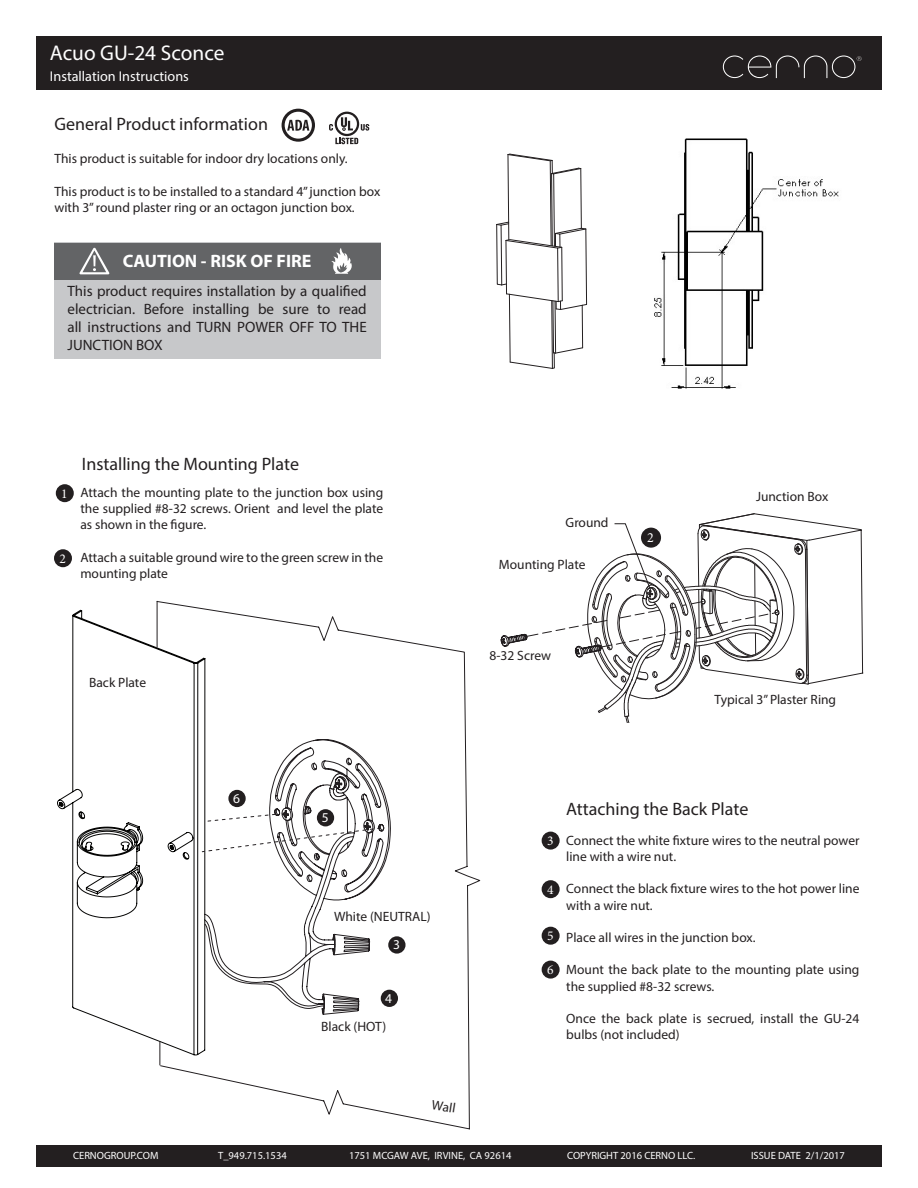
<style>
.page{position:relative;width:918px;height:1188px;background:#fff}
.page>*{position:absolute;margin:0;border:0;box-sizing:border-box;transform-origin:0 0}
.t1{font:21.3px "Myriad Pro";color:#fff}
.t2{font:18px "Myriad Pro";color:#231f20}
.t3{font:700 18px "Myriad Pro";color:#fff}
.t4{font:15px/18px "Myriad Pro";color:#231f20;text-align:justify}
.t5{font:14.25px "Myriad Pro";color:#fff}
.t6{font:13.95px "Minion Pro";color:#fff}
.t7{font:13.5px/16.2px "Myriad Pro";color:#231f20}
.t8{font:13.5px "Minion Pro";color:#fff}
.t9{font:13.5px "Myriad Pro";color:#fff}
.t10{font:10.5px "Myriad Pro";color:#fff}
</style>
<div class="page">
<div style="left:36px;top:36px;width:846px;height:54px;background:#231f20"></div>
<svg style="left:723px;top:55px;width:139px;height:23px"></svg>
<div style="left:36px;top:1145px;width:846px;height:21px;background:#231f20"></div>
<svg style="left:501px;top:514px;width:362px;height:209px"></svg>
<div style="left:641px;top:528px;width:20px;height:20px;background:#231f20;border-radius:50%"></div>
<svg style="left:496px;top:154px;width:91px;height:215px"></svg>
<svg style="left:335px;top:138px;width:23px;height:6px"></svg>
<svg style="left:361px;top:124px;width:8px;height:7px"></svg>
<svg style="left:335px;top:112px;width:24px;height:24px"></svg>
<svg style="left:337px;top:114px;width:20px;height:20px"></svg>
<svg style="left:341px;top:117px;width:12px;height:13px"></svg>
<svg style="left:329px;top:124px;width:4px;height:7px"></svg>
<svg style="left:282px;top:109px;width:33px;height:33px"></svg>
<div style="left:54px;top:243px;width:326px;height:116px;background:#c7c8ca"></div>
<div style="left:54px;top:243px;width:326px;height:37px;background:#636466"></div>
<svg style="left:331px;top:248px;width:21px;height:26px"></svg>
<svg style="left:79px;top:248px;width:30px;height:26px"></svg>
<div style="left:54px;top:549px;width:18px;height:18px;background:#231f20;border-radius:50%"></div>
<div style="left:542px;top:961px;width:18px;height:18px;background:#231f20;border-radius:50%"></div>
<div style="left:542px;top:832px;width:18px;height:18px;background:#231f20;border-radius:50%"></div>
<div style="left:542px;top:880px;width:18px;height:18px;background:#231f20;border-radius:50%"></div>
<div style="left:542px;top:927px;width:18px;height:18px;background:#231f20;border-radius:50%"></div>
<div style="left:56px;top:484px;width:18px;height:18px;background:#231f20;border-radius:50%"></div>
<svg style="left:158px;top:601px;width:323px;height:528px"></svg>
<svg style="left:205px;top:924px;width:119px;height:85px"></svg>
<svg style="left:57px;top:610px;width:148px;height:445px"></svg>
<svg style="left:160px;top:1041px;width:1px;height:24px"></svg>
<hr style="left:157px;top:601px;width:1px;height:46px;background:#221e20">
<svg style="left:202px;top:828px;width:179px;height:24px"></svg>
<svg style="left:207px;top:814px;width:69px;height:8px"></svg>
<img style="left:654px;top:138px;width:185px;height:251px">
<h1 class="t1" style="left:50px;top:40px;width:176px">Acuo GU-24 Sconce</h1>
<p class="t5" style="left:50px;top:67px;width:140px">Installation Instructions</p>
<p class="t2" style="left:54px;top:113px;width:215px">General Product information</p>
<p class="t7" style="left:54px;top:151px;width:295px">This product is suitable for indoor dry locations only.</p>
<p class="t7" style="left:54px;top:183px;width:327px">This product is to be installed to a standard 4” junction box with 3” round plaster ring or an octagon junction box.</p>
<p class="t3" style="left:123px;top:249px;width:190px">CAUTION - RISK OF FIRE</p>
<p class="t4" style="left:67px;top:281px;width:301px">This product requires installation by a qualified electrician. Before installing be sure to read all instructions and TURN POWER OFF TO THE JUNCTION BOX</p>
<p class="t8" style="left:61px;top:484px;width:8px">1</p>
<p class="t8" style="left:59px;top:549px;width:8px">2</p>
<p class="t2" style="left:82px;top:453px;width:219px">Installing the Mounting Plate</p>
<p class="t7" style="left:80px;top:484px;width:304px;text-align:justify">Attach the mounting plate to the junction box using the supplied #8-32 screws. Orient and level the plate as shown in the figure.</p>
<p class="t7" style="left:80px;top:549px;width:304px">Attach a suitable ground wire to the green screw in the mounting plate</p>
<p class="t7" style="left:89px;top:674px;width:58px">Back Plate</p>
<p class="t7" style="left:566px;top:514px;width:44px">Ground</p>
<p class="t7" style="left:499px;top:556px;width:88px">Mounting Plate</p>
<p class="t7" style="left:490px;top:647px;width:63px">8-32 Screw</p>
<p class="t6" style="left:647px;top:528px;width:8px">2</p>
<p class="t7" style="left:756px;top:488px;width:74px">Junction Box</p>
<p class="t7" style="left:715px;top:691px;width:123px">Typical 3” Plaster Ring</p>
<p class="t9" style="left:233px;top:790px;width:8px">6</p>
<p class="t9" style="left:322px;top:809px;width:8px">5</p>
<p class="t7" style="left:334px;top:909px;width:98px">White (NEUTRAL)</p>
<p class="t9" style="left:393px;top:937px;width:8px">3</p>
<p class="t9" style="left:385px;top:990px;width:8px">4</p>
<p class="t7" style="left:321px;top:1018px;width:67px">Black (HOT)</p>
<p class="t7" style="left:433px;top:1096px;width:25px;rotate:9deg">Wall</p>
<p class="t8" style="left:547px;top:832px;width:8px">3</p>
<p class="t8" style="left:547px;top:880px;width:8px">4</p>
<p class="t8" style="left:547px;top:927px;width:8px">5</p>
<p class="t8" style="left:547px;top:961px;width:8px">6</p>
<p class="t2" style="left:566px;top:798px;width:184px">Attaching the Back Plate</p>
<p class="t7" style="left:566px;top:832px;width:295px">Connect the white fixture wires to the neutral power line with a wire nut.</p>
<p class="t7" style="left:566px;top:880px;width:295px">Connect the black fixture wires to the hot power line with a wire nut.</p>
<p class="t7" style="left:566px;top:929px;width:191px">Place all wires in the junction box.</p>
<p class="t7" style="left:566px;top:961px;width:295px">Mount the back plate to the mounting plate using the supplied #8-32 screws.</p>
<p class="t7" style="left:566px;top:1010px;width:295px">Once the back plate is secrued, install the GU-24 bulbs (not included)</p>
<p class="t10" style="left:73px;top:1149px;width:87px">CERNOGROUP.COM</p>
<p class="t10" style="left:218px;top:1149px;width:70px">T_949.715.1534</p>
<p class="t10" style="left:349px;top:1149px;width:164px">1751 MCGAW AVE, IRVINE, CA 92614</p>
<p class="t10" style="left:567px;top:1149px;width:130px">COPYRIGHT 2016 CERNO LLC.</p>
<p class="t10" style="left:751px;top:1149px;width:95px">ISSUE DATE 2/1/2017</p>
</div>
